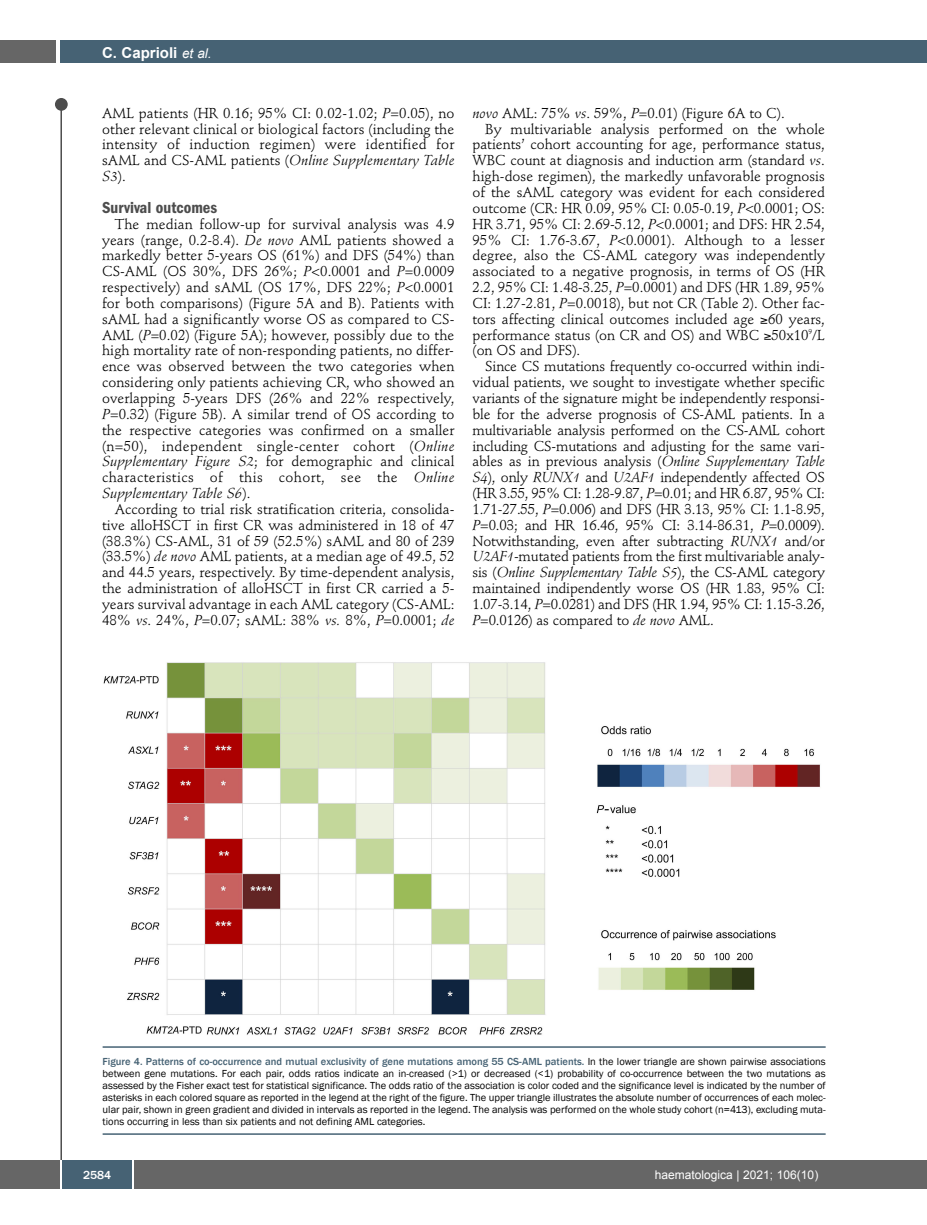
<style>
.page{position:relative;width:927px;height:1225px;background:#fff}
.page>*{position:absolute;margin:0;border:0;box-sizing:border-box;transform-origin:0 0}
.t1{font:600 condensed 16.5px "Franklin Gothic";color:#4d4d4d}
.t2{font:700 15px "Arial";color:#fff}
.t3{font:14.25px/15.9px "Stempel Schneidler";color:#000;text-align:justify}
.t4{font:italic 14.25px "Stempel Schneidler";letter-spacing:-.01em;color:#000}
.t5{font:12px "Arial";color:#fff}
.t6{font:500 12px "Franklin Gothic";color:#fff}
.t7{font:10.5px/12px "Franklin Gothic";color:#000;text-align:justify}
.s1{font-weight:400;font-style:italic;font-size:13.5px}
.s2{font-style:italic}
.s3{font-style:normal}
.s4{font-weight:500;color:#466274}
</style>
<div class="page">
<div style="left:911px;top:40px;width:16px;height:22px;background:#466274"></div>
<div style="left:910px;top:1160px;width:17px;height:28px;background:#666"></div>
<div style="left:55px;top:98px;width:13px;height:13px;background:#4d4d4d;border-radius:50%"></div>
<hr style="left:60px;top:101px;width:2px;height:1061px;background:#4d4d4d">
<div style="left:60px;top:40px;width:852px;height:22px;background:#466274"></div>
<div style="left:0;top:40px;width:56px;height:22px;background:#666"></div>
<div style="left:0;top:1160px;width:911px;height:28px;background:#666"></div>
<div style="left:62px;top:1160px;width:71px;height:28px;background:#466274"></div>
<hr style="left:60px;top:1160px;width:2px;height:28px;background:#fff">
<svg style="left:133px;top:1160px;width:1px;height:28px"></svg>
<img style="left:103px;top:662px;width:717px;height:373px">
<hr style="left:103px;top:1046px;width:723px;height:1px;background:#466274">
<hr style="left:103px;top:1133px;width:723px;height:1px;background:#466274">
<p class="t2" style="left:102px;top:44px;width:111px">C. Caprioli <span class="s1">et al.</span></p>
<p class="t3" style="left:102px;top:106px;width:354px">AML patients (HR 0.16; 95% CI: 0.02-1.02; <span class="s2">P</span>=0.05), no other relevant clinical or biological factors (including the intensity of induction regimen) were identified for sAML and CS-AML patients (<span class="s2">Online Supplementary Table S3</span>).</p>
<p class="t1" style="left:102px;top:202px;width:117px">Survival outcomes</p>
<p class="t3" style="left:102px;top:217px;width:354px;text-indent:13px">The median follow-up for survival analysis was 4.9 years (range, 0.2-8.4). <span class="s2">De novo</span> AML patients showed a markedly better 5-years OS (61%) and DFS (54%) than CS-AML (OS 30%, DFS 26%; <span class="s2">P</span>&lt;0.0001 and <span class="s2">P</span>=0.0009 respectively) and sAML (OS 17%, DFS 22%; <span class="s2">P</span>&lt;0.0001 for both comparisons) (Figure 5A and B). Patients with sAML had a significantly worse OS as compared to CS-AML (<span class="s2">P</span>=0.02) (Figure 5A); however, possibly due to the high mortality rate of non-responding patients, no differ&shy;ence was observed between the two categories when considering only patients achieving CR, who showed an overlapping 5-years DFS (26% and 22% respectively, <span class="s2">P</span>=0.32) (Figure 5B). A similar trend of OS according to the respective categories was confirmed on a smaller (n=50), independent single-center cohort (<span class="s2">Online Supplementary Figure S2</span>; for demographic and clinical characteristics of this cohort, see the <span class="s2">Online Supplementary Table S6</span>).</p>
<p class="t3" style="left:102px;top:502px;width:354px;text-indent:13px">According to trial risk stratification criteria, consolida&shy;tive alloHSCT in first CR was administered in 18 of 47 (38.3%) CS-AML, 31 of 59 (52.5%) sAML and 80 of 239 (33.5%) <span class="s2">de novo</span> AML patients, at a median age of 49.5, 52 and 44.5 years, respectively. By time-dependent analysis, the administration of alloHSCT in first CR carried a 5- years survival advantage in each AML category (CS-AML:<br>48% <span class="s2">vs</span>. 24%, <span class="s2">P</span>=0.07; sAML: 38% <span class="s2">vs.</span> 8%, <span class="s2">P</span>=0.0001; <span class="s2">de</span></p>
<p class="t3" style="left:472px;top:106px;width:314px"><span class="s2">novo</span> AML: 75% <span class="s2">vs</span>. 59%, <span class="s2">P</span>=0.01) (Figure 6A to C).</p>
<p class="t3" style="left:485px;top:122px;width:341px">By multivariable analysis performed on the whole</p>
<p class="t3" style="left:472px;top:138px;width:354px">patients’ cohort accounting for age, performance status,</p>
<p class="t3" style="left:472px;top:154px;width:354px">WBC count at diagnosis and induction arm (standard <span class="s2">vs</span>.</p>
<p class="t3" style="left:472px;top:170px;width:354px">high-dose regimen), the markedly unfavorable prognosis</p>
<p class="t3" style="left:472px;top:186px;width:354px">of the sAML category was evident for each considered</p>
<p class="t3" style="left:472px;top:201px;width:354px">outcome (CR: HR 0.09, 95% CI: 0.05-0.19, <span class="s2">P</span>&lt;0.0001; OS:</p>
<p class="t3" style="left:472px;top:217px;width:354px">HR 3.71, 95% CI: 2.69-5.12, <span class="s2">P</span>&lt;0.0001; and DFS: HR 2.54,</p>
<p class="t3" style="left:472px;top:233px;width:354px">95% CI: 1.76-3.67, <span class="s2">P</span>&lt;0.0001). Although to a lesser</p>
<p class="t3" style="left:472px;top:249px;width:354px">degree, also the CS-AML category was independently</p>
<p class="t3" style="left:472px;top:265px;width:354px">associated to a negative prognosis, in terms of OS (HR</p>
<p class="t3" style="left:472px;top:281px;width:354px">2.2, 95% CI: 1.48-3.25, <span class="s2">P</span>=0.0001) and DFS (HR 1.89, 95%</p>
<p class="t3" style="left:472px;top:296px;width:354px">CI: 1.27-2.81, <span class="s2">P</span>=0.0018), but not CR (Table 2). Other fac-</p>
<p class="t3" style="left:472px;top:312px;width:354px">tors affecting clinical outcomes included age ≥60 years,</p>
<p class="t3" style="left:472px;top:328px;width:354px">performance status (on CR and OS) and WBC ≥50x10<sup>9</sup>/L</p>
<p class="t3" style="left:472px;top:344px;width:109px">(on OS and DFS).</p>
<p class="t3" style="left:485px;top:360px;width:341px">Since CS mutations frequently co-occurred within indi-</p>
<p class="t3" style="left:472px;top:376px;width:354px">vidual patients, we sought to investigate whether specific</p>
<p class="t3" style="left:472px;top:391px;width:354px">variants of the signature might be independently responsi-</p>
<p class="t3" style="left:472px;top:407px;width:354px">ble for the adverse prognosis of CS-AML patients. In a</p>
<p class="t3" style="left:472px;top:423px;width:354px">multivariable analysis performed on the CS-AML cohort</p>
<p class="t3" style="left:472px;top:439px;width:354px">including CS-mutations and adjusting for the same vari-</p>
<p class="t3" style="left:472px;top:455px;width:354px">ables as in previous analysis (<span class="s2">Online Supplementary Table</span></p>
<p class="t3" style="left:472px;top:471px;width:354px"><span class="s2">S4</span>), only <span class="s2">RUNX1</span> and <span class="s2">U2AF1</span> independently affected OS</p>
<p class="t3" style="left:472px;top:487px;width:354px">(HR 3.55, 95% CI: 1.28-9.87, <span class="s2">P</span>=0.01; and HR 6.87, 95% CI:</p>
<p class="t3" style="left:472px;top:502px;width:354px">1.71-27.55, <span class="s2">P</span>=0.006) and DFS (HR 3.13, 95% CI: 1.1-8.95,</p>
<p class="t3" style="left:472px;top:518px;width:354px"><span class="s2">P</span>=0.03; and HR 16.46, 95% CI: 3.14-86.31, <span class="s2">P</span>=0.0009).</p>
<p class="t3" style="left:472px;top:534px;width:354px">Notwithstanding, even after subtracting <span class="s2">RUNX1</span> and/or</p>
<p class="t3" style="left:472px;top:550px;width:354px"><span class="s2">U2AF1</span>-mutated patients from the first multivariable analy-</p>
<p class="t4" style="left:472px;top:566px;width:354px"><span class="s3">sis (</span>Online Supplementary Table S5<span class="s3">), the CS-AML category</span></p>
<p class="t3" style="left:472px;top:582px;width:354px">maintained indipendently worse OS (HR 1.83, 95% CI:</p>
<p class="t3" style="left:472px;top:597px;width:354px">1.07-3.14, <span class="s2">P</span>=0.0281) and DFS (HR 1.94, 95% CI: 1.15-3.26,</p>
<p class="t3" style="left:472px;top:613px;width:243px"><span class="s2">P</span>=0.0126) as compared to <span class="s2">de novo</span> AML.</p>
<p class="t7" style="left:103px;top:1055px;width:725px"><span class="s4">Figure 4. Patterns of co-occurrence and mutual exclusivity of gene mutations among 55 CS-AML patients.</span> In the lower triangle are shown pairwise associations between gene mutations. For each pair, odds ratios indicate an in-creased (&gt;1) or decreased (&lt;1) probability of co-occurrence between the two mutations as assessed by the Fisher exact test for statistical significance. The odds ratio of the association is color coded and the significance level is indicated by the number of asterisks in each colored square as reported in the legend at the right of the figure. The upper triangle illustrates the absolute number of occurrences of each molec&shy;ular pair, shown in green gradient and divided in intervals as reported in the legend. The analysis was performed on the whole study cohort (n=413), excluding muta&shy;tions occurring in less than six patients and not defining AML categories.</p>
<p class="t6" style="left:83px;top:1167px;width:30px">2584</p>
<p class="t5" style="left:655px;top:1168px;width:165px">haematologica | 2021; 106(10)</p>
</div>
